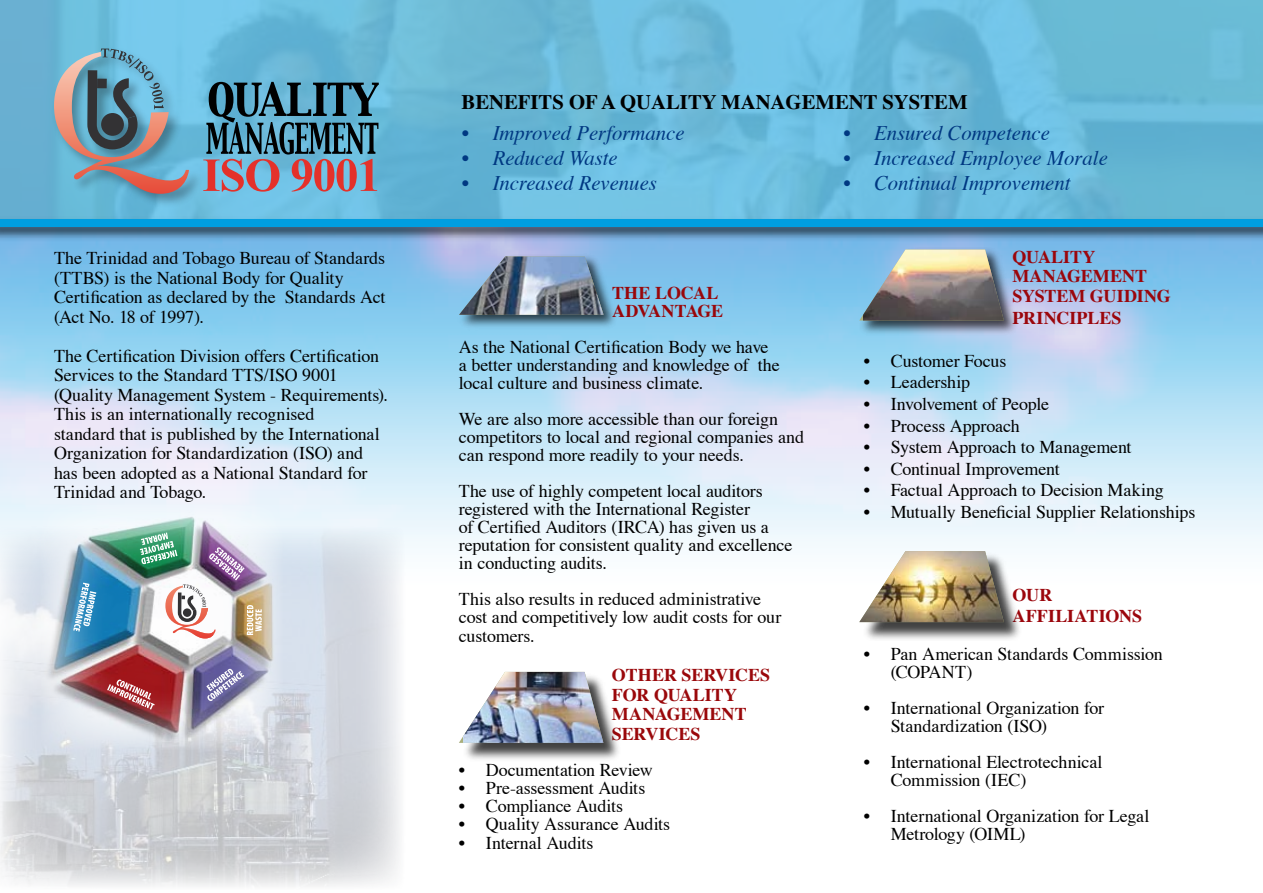
<style>
.page{position:relative;width:1263px;height:893px;background:#fff}
.page>*{position:absolute;margin:0;border:0;box-sizing:border-box;transform-origin:0 0}
.t1{font:italic 20.7px/24.9px "Times";color:#003882}
.t2{font:700 20.7px "Times";color:#000}
.t3{font:18px/21.6px "Times";letter-spacing:-.01em;color:#000}
.t4{font:700 18px/19.5px "Times";color:#9b060c}
.t5{font:700 18px/19.5px "Times";letter-spacing:-.005em;color:#9a080b}
.t6{font:700 18px/18px "Times";color:#99070a}
</style>
<div class="page">
<img style="left:0;top:0;width:1263px;height:216px">
<svg style="left:0;top:242px;width:1263px;height:381px"></svg>
<img style="left:0;top:527px;width:405px;height:359px">
<div style="left:51px;top:45px;width:153px;height:165px;background:#000;opacity:.32"></div>
<svg style="left:54px;top:49px;width:135px;height:145px;background:#7899aa"></svg>
<svg style="left:203px;top:82px;width:176px;height:110px;background:#5e7b90"></svg>
<div style="left:858px;top:247px;width:161px;height:88px;background:#000;opacity:.7"></div>
<svg style="left:859px;top:250px;width:4px;height:71px"></svg>
<img style="left:863px;top:250px;width:141px;height:71px">
<div style="left:862px;top:553px;width:161px;height:88px;background:#000;opacity:.75"></div>
<img style="left:859px;top:551px;width:145px;height:71px">
<div style="left:461px;top:673px;width:162px;height:89px;background:#000;opacity:.75"></div>
<svg style="left:459px;top:673px;width:5px;height:70px"></svg>
<img style="left:464px;top:672px;width:139px;height:71px">
<div style="left:457px;top:254px;width:161px;height:77px;background:#000;opacity:.7"></div>
<img style="left:459px;top:256px;width:145px;height:59px">
<div style="left:0;top:216px;width:1263px;height:26px;background:#000;opacity:.75"></div>
<div style="left:0;top:219px;width:1263px;height:7px;background:#009ee0"></div>
<img style="left:41px;top:502px;width:242px;height:248px">
<svg style="left:206px;top:669px;width:38px;height:33px"></svg>
<svg style="left:107px;top:679px;width:48px;height:31px"></svg>
<svg style="left:73px;top:583px;width:23px;height:49px"></svg>
<img style="left:140px;top:532px;width:122px;height:106px">
<p class="t3" style="left:54px;top:247px;width:333px;line-height:19.5px">The Trinidad and Tobago Bureau of Standards (TTBS) is the National Body for Quality Certification as declared by the Standards Act (Act No. 18 of 1997).</p>
<p class="t3" style="left:54px;top:344px;width:335px;line-height:19.5px">The Certification Division offers Certification Services to the Standard TTS/ISO 9001 (Quality Management System - Requirements).<br>This is an internationally recognised<br>standard that is published by the International Organization for Standardization (ISO) and has been adopted as a National Standard for Trinidad and Tobago.</p>
<p class="t2" style="left:461px;top:82px;width:507px">BENEFITS OF A QUALITY MANAGEMENT SYSTEM</p>
<p class="t1" style="left:493px;top:119px;width:193px">Improved Performance<br>Reduced Waste<br>Increased Revenues</p>
<p class="t1" style="left:462px;top:119px;width:9px;text-align:justify">• • •</p>
<p class="t1" style="left:874px;top:119px;width:235px">Ensured Competence<br>Increased Employee Morale<br>Continual Improvement</p>
<p class="t1" style="left:843px;top:119px;width:9px;text-align:justify">• • •</p>
<p class="t6" style="left:612px;top:282px;width:113px">THE LOCAL<br>ADVANTAGE</p>
<p class="t3" style="left:459px;top:336px;width:322px;line-height:18px">As the National Certification Body we have a better understanding and knowledge of the local culture and business climate.</p>
<p class="t3" style="left:459px;top:408px;width:347px;line-height:18px">We are also more accessible than our foreign competitors to local and regional companies and can respond more readily to your needs.</p>
<p class="t3" style="left:459px;top:480px;width:335px;line-height:18px">The use of highly competent local auditors registered with the International Register<br>of Certified Auditors (IRCA) has given us a reputation for consistent quality and excellence in conducting audits.</p>
<p class="t3" style="left:459px;top:588px;width:324px;line-height:18.8px">This also results in reduced administrative cost and competitively low audit costs for our customers.</p>
<p class="t5" style="left:612px;top:664px;width:160px">OTHER SERVICES<br>FOR QUALITY<br>MANAGEMENT<br>SERVICES</p>
<p class="t3" style="left:486px;top:759px;width:186px;line-height:18.3px">Documentation Review<br>Pre-assessment Audits<br>Compliance Audits<br>Quality Assurance Audits<br>Internal Audits</p>
<p class="t3" style="left:459px;top:759px;width:8px;line-height:18.3px;text-align:justify">• • • • •</p>
<p class="t3" style="left:864px;top:348px;width:8px;text-align:justify">• • • • • • • •</p>
<p class="t4" style="left:1012px;top:245px;width:160px">QUALITY<br>MANAGEMENT<br>SYSTEM GUIDING</p>
<p class="t4" style="left:1012px;top:306px;width:111px">PRINCIPLES</p>
<p class="t3" style="left:891px;top:348px;width:306px">Customer Focus<br>Leadership<br>Involvement of People<br>Process Approach<br>System Approach to Management<br>Continual Improvement<br>Factual Approach to Decision Making<br>Mutually Beneficial Supplier Relationships</p>
<p class="t3" style="left:864px;top:641px;width:8px">•</p>
<p class="t3" style="left:864px;top:695px;width:8px">•</p>
<p class="t3" style="left:864px;top:749px;width:8px">•</p>
<p class="t3" style="left:864px;top:803px;width:8px">•</p>
<p class="t4" style="left:1012px;top:582px;width:131px;line-height:21.6px">OUR<br>AFFILIATIONS</p>
<p class="t3" style="left:891px;top:643px;width:274px;line-height:18px">Pan American Standards Commission (COPANT)</p>
<p class="t3" style="left:891px;top:697px;width:215px;line-height:18px">International Organization for<br>Standardization (ISO)</p>
<p class="t3" style="left:891px;top:751px;width:213px;line-height:18px">International Electrotechnical<br>Commission (IEC)</p>
<p class="t3" style="left:891px;top:805px;width:260px;line-height:18px">International Organization for Legal<br>Metrology (OIML)</p>
</div>
